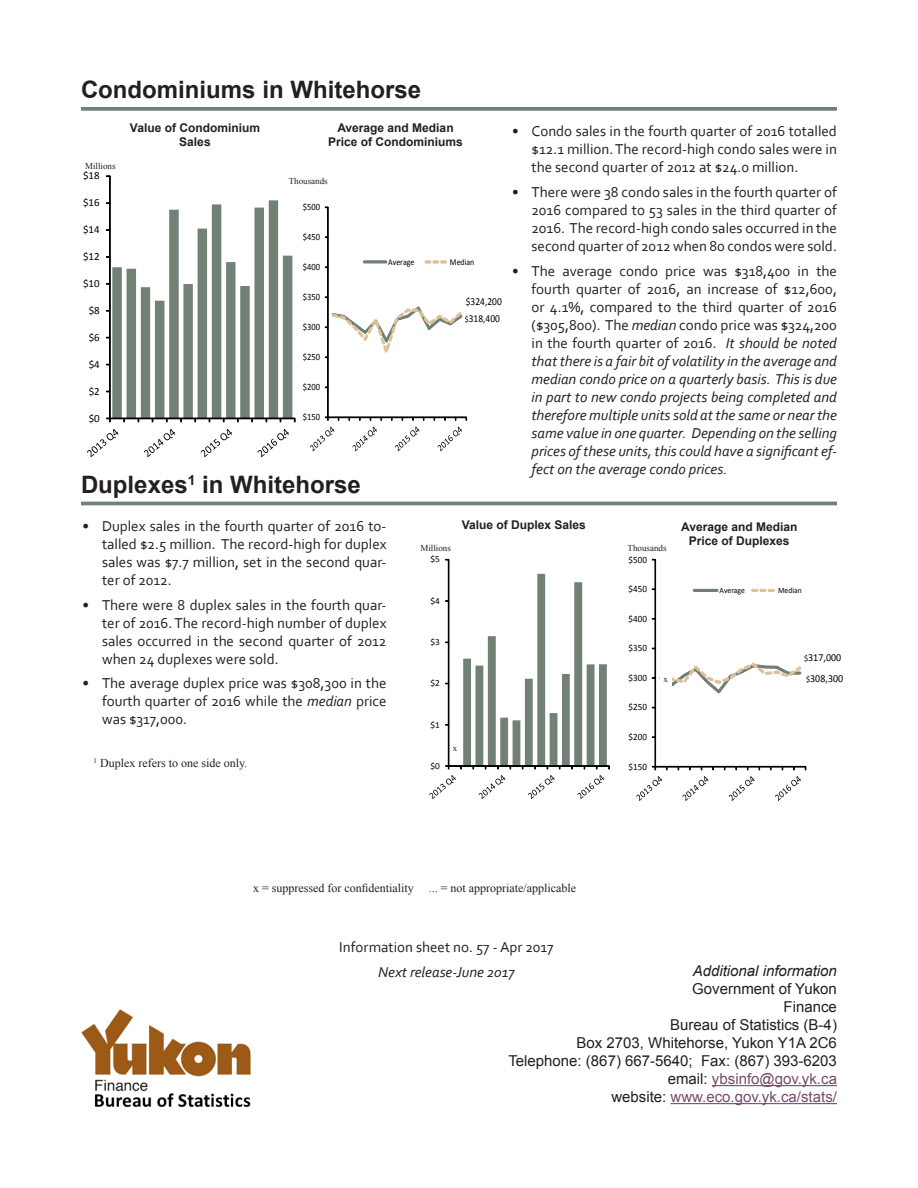
<style>
.page{position:relative;width:918px;height:1188px;background:#fff}
.page>*{position:absolute;margin:0;border:0;box-sizing:border-box;transform-origin:0 0}
.Section_Subhead1{font:700 24px "Arial";color:#231f20}
.Bulleted_List{font:15px/18px "Corbel";color:#231f20;text-align:justify}
.Bulleted_List-2{font:italic 15px/18px "Corbel";color:#231f20;text-align:justify}
.t1{font:15px "Arial";color:#231f20}
.t2{font:15px "Arial";color:#784a67}
.Body_Text{font:15px "Corbel";color:#231f20}
.t3{font:italic 15px "Arial";color:#231f20}
.Body_Text-2{font:italic 15px "Corbel";color:#231f20}
.Chart_and_Graph_2{font:700 12px/14.4px "Arial";color:#231f20;text-align:center}
.t4{font:12px "Times New Roman";color:#231f20}
.t5{font:10.95px "Calibri";letter-spacing:.01em;color:#000}
.t6{font:10.65px/20.2px "Calibri";letter-spacing:.005em;color:#000;scale:.93 1}
.t7{font:10.65px "Calibri";letter-spacing:.005em;color:#000;scale:.88 1}
.t8{font:9.6px "Calibri";letter-spacing:.005em;color:#000;scale:.93 1}
.t9{font:9.6px "Calibri";letter-spacing:.005em;color:#000;scale:.88 1}
.t10{font:9.3px "Calibri";color:#000}
.t11{font:9px "Times New Roman";color:#231f20}
.t12{font:8.85px "Calibri";letter-spacing:-.005em;color:#000;scale:.88 1}
.t13{font:8.1px "Calibri";color:#000;scale:.93 1}
.s1{font-size:8.7px}
.s2{font-style:normal}
.s3{font-style:italic}
.s4{color:#231f20}
</style>
<div class="page">
<div style="left:448px;top:560px;width:1px;height:206px;border:1px solid #000"></div>
<div style="left:449px;top:766px;width:160px;height:1px;border:1px solid #000"></div>
<svg style="left:461px;top:574px;width:149px;height:195px"></svg>
<svg style="left:429px;top:775px;width:27px;height:24px"></svg>
<svg style="left:479px;top:775px;width:26px;height:24px"></svg>
<svg style="left:528px;top:775px;width:27px;height:24px"></svg>
<svg style="left:577px;top:775px;width:27px;height:24px"></svg>
<div style="left:655px;top:560px;width:1px;height:207px;border:1px solid #000"></div>
<div style="left:655px;top:766px;width:151px;height:1px;border:1px solid #000"></div>
<svg style="left:652px;top:766px;width:4px;height:4px"></svg>
<svg style="left:652px;top:663px;width:149px;height:30px"></svg>
<svg style="left:636px;top:776px;width:26px;height:25px"></svg>
<svg style="left:683px;top:776px;width:25px;height:25px"></svg>
<svg style="left:729px;top:776px;width:26px;height:25px"></svg>
<svg style="left:775px;top:776px;width:26px;height:25px"></svg>
<div style="left:693px;top:589px;width:25px;height:3px;border:1px solid #6e7e73"></div>
<svg style="left:752px;top:589px;width:22px;height:3px"></svg>
<hr style="left:110px;top:176px;width:1px;height:242px;background:#000">
<div style="left:109px;top:176px;width:1px;height:242px;border:1px solid #000"></div>
<svg style="left:106px;top:200px;width:189px;height:222px"></svg>
<svg style="left:87px;top:429px;width:31px;height:28px"></svg>
<svg style="left:144px;top:429px;width:31px;height:28px"></svg>
<svg style="left:201px;top:429px;width:31px;height:28px"></svg>
<svg style="left:258px;top:429px;width:31px;height:28px"></svg>
<svg style="left:81px;top:107px;width:756px;height:4px;background:#7a897f"></svg>
<hr style="left:81px;top:502px;width:756px;height:3px;background:#718176">
<div style="left:660px;top:676px;width:11px;height:12px;background:#fff"></div>
<div style="left:328px;top:207px;width:1px;height:210px;border:1px solid #000"></div>
<div style="left:328px;top:417px;width:138px;height:1px;border:1px solid #000"></div>
<svg style="left:325px;top:307px;width:137px;height:51px"></svg>
<svg style="left:310px;top:427px;width:24px;height:24px"></svg>
<svg style="left:353px;top:427px;width:24px;height:24px"></svg>
<svg style="left:395px;top:427px;width:24px;height:24px"></svg>
<svg style="left:438px;top:427px;width:24px;height:24px"></svg>
<div style="left:363px;top:261px;width:24px;height:2px;border:1px solid #6e7e73"></div>
<svg style="left:425px;top:261px;width:22px;height:2px"></svg>
<img style="left:81px;top:1009px;width:170px;height:98px">
<hr style="left:712px;top:1085px;width:125px;height:1px;background:#784a67">
<hr style="left:671px;top:1103px;width:166px;height:1px;background:#784a67">
<p class="Section_Subhead1" style="left:81px;top:74px;width:342px">Condominiums in Whitehorse</p>
<p class="t11" style="left:85px;top:160px;width:32px">Millions</p>
<p class="t5" style="left:83px;top:169px;width:18px">$18</p>
<p class="t5" style="left:83px;top:196px;width:18px">$16</p>
<p class="t5" style="left:83px;top:223px;width:18px">$14</p>
<p class="t5" style="left:83px;top:250px;width:18px">$12</p>
<p class="t5" style="left:83px;top:276px;width:18px">$10</p>
<p class="t5" style="left:89px;top:303px;width:13px">$8</p>
<p class="t5" style="left:89px;top:330px;width:13px">$6</p>
<p class="t5" style="left:89px;top:357px;width:13px">$4</p>
<p class="t5" style="left:89px;top:384px;width:13px">$2</p>
<p class="t5" style="left:89px;top:411px;width:13px">$0</p>
<p class="Chart_and_Graph_2" style="left:130px;top:121px;width:132px">Value of Condominium<br>Sales</p>
<p class="Chart_and_Graph_2" style="left:328px;top:121px;width:136px">Average and Median<br>Price of Condominiums</p>
<p class="t11" style="left:289px;top:175px;width:40px">Thousands</p>
<p class="t9" style="left:303px;top:201px;width:21px">$500</p>
<p class="t9" style="left:303px;top:231px;width:21px">$450</p>
<p class="t9" style="left:303px;top:261px;width:21px">$400</p>
<p class="t9" style="left:303px;top:291px;width:21px">$350</p>
<p class="t9" style="left:303px;top:321px;width:21px">$300</p>
<p class="t9" style="left:303px;top:351px;width:21px">$250</p>
<p class="t9" style="left:303px;top:381px;width:21px">$200</p>
<p class="t9" style="left:303px;top:411px;width:21px">$150</p>
<p class="t12" style="left:388px;top:256px;width:31px">Average</p>
<p class="t12" style="left:450px;top:256px;width:29px">Median</p>
<p class="t7" style="left:466px;top:295px;width:42px">$324,200</p>
<p class="t7" style="left:465px;top:311px;width:41px"><span class="s1">$</span>318,400</p>
<p class="Section_Subhead1" style="left:81px;top:469px;width:281px">Duplexes<sup>1</sup> in Whitehorse</p>
<p class="Bulleted_List" style="left:532px;top:122px;width:307px;text-indent:-20px">• Condo sales in the fourth quarter of 2016 totalled $12.1 million. The record-high condo sales were in the second quarter of 2012 at $24.0 million.</p>
<p class="Bulleted_List" style="left:532px;top:183px;width:307px;text-indent:-20px">• There were 38 condo sales in the fourth quarter of 2016 compared to 53 sales in the third quarter of 2016. The record-high condo sales occurred in the second quarter of 2012 when 80 condos were sold.</p>
<p class="Bulleted_List-2" style="left:532px;top:261px;width:307px;text-indent:-20px"><span class="s2">• The average condo price was $318,400 in the fourth quarter of 2016, an increase of $12,600, or 4.1%, compared to the third quarter of 2016 ($305,800). The</span> median <span class="s2">condo price was $324,200 in the fourth quarter of 2016.</span> It should be noted that there is a fair bit of volatility in the average and median condo price on a quarterly basis. This is due in part to new condo projects being completed and therefore multiple units sold at the same or near the same value in one quarter. Depending on the selling prices of these units, this could have a significant ef&shy;fect on the average condo prices.</p>
<p class="Bulleted_List" style="left:102px;top:517px;width:286px;text-indent:-20px">• Duplex sales in the fourth quarter of 2016 to&shy;talled $2.5 million. The record-high for duplex sales was $7.7 million, set in the second quar&shy;ter of 2012.</p>
<p class="Bulleted_List" style="left:102px;top:595px;width:286px;text-indent:-20px">• There were 8 duplex sales in the fourth quar&shy;ter of 2016. The record-high number of duplex sales occurred in the second quarter of 2012 when 24 duplexes were sold.</p>
<p class="Bulleted_List" style="left:102px;top:674px;width:286px;text-indent:-20px">• The average duplex price was $308,300 in the fourth quarter of 2016 while the <span class="s3">median</span> price was $317,000.</p>
<p class="t4" style="left:94px;top:755px;width:155px"><sup>1</sup> Duplex refers to one side only.</p>
<p class="Chart_and_Graph_2" style="left:462px;top:517px;width:126px">Value of Duplex Sales</p>
<p class="t11" style="left:420px;top:542px;width:32px">Millions</p>
<p class="t11" style="left:628px;top:542px;width:40px">Thousands</p>
<p class="t10" style="left:431px;top:553px;width:11px">$5</p>
<p class="t10" style="left:431px;top:595px;width:11px">$4</p>
<p class="t10" style="left:431px;top:636px;width:11px">$3</p>
<p class="t10" style="left:431px;top:677px;width:11px">$2</p>
<p class="t10" style="left:431px;top:719px;width:11px">$1</p>
<p class="t10" style="left:431px;top:760px;width:11px">$0</p>
<p class="t11" style="left:453px;top:742px;width:6px">x</p>
<p class="t8" style="left:629px;top:553px;width:21px">$500</p>
<p class="t8" style="left:629px;top:583px;width:21px">$450</p>
<p class="t8" style="left:629px;top:612px;width:21px">$400</p>
<p class="t8" style="left:629px;top:642px;width:21px">$350</p>
<p class="t8" style="left:629px;top:672px;width:21px">$300</p>
<p class="t8" style="left:629px;top:701px;width:21px">$250</p>
<p class="t8" style="left:629px;top:731px;width:21px">$200</p>
<p class="t8" style="left:629px;top:760px;width:21px">$150</p>
<p class="t11" style="left:664px;top:673px;width:6px">x</p>
<p class="Chart_and_Graph_2" style="left:681px;top:520px;width:118px">Average and Median<br>Price of Duplexes</p>
<p class="t13" style="left:720px;top:585px;width:29px">Average</p>
<p class="t13" style="left:778px;top:585px;width:27px">Median</p>
<p class="t6" style="left:804px;top:648px;width:44px"><span class="s1">$</span>317,000 <span class="s1">$</span>308,300</p>
<p class="t4" style="left:253px;top:880px;width:162px">x = suppressed for confidentiality</p>
<p class="t4" style="left:429px;top:880px;width:149px">... = not appropriate/applicable</p>
<p class="Body_Text" style="left:339px;top:938px;width:216px">Information sheet no. 57 - Apr 2017</p>
<p class="Body_Text-2" style="left:378px;top:963px;width:138px">Next release-June 2017</p>
<p class="t3" style="left:693px;top:961px;width:146px">Additional information</p>
<p class="t1" style="left:692px;top:979px;width:146px">Government of Yukon</p>
<p class="t1" style="left:784px;top:997px;width:55px">Finance</p>
<p class="t1" style="left:670px;top:1015px;width:168px">Bureau of Statistics (B-4)</p>
<p class="t1" style="left:577px;top:1033px;width:262px">Box 2703, Whitehorse, Yukon Y1A 2C6</p>
<p class="t1" style="left:508px;top:1051px;width:330px">Telephone: (867) 667-5640; Fax: (867) 393-6203</p>
<p class="t2" style="left:668px;top:1069px;width:171px"><span class="s4">email:</span> ybsinfo@gov.yk.ca</p>
<p class="t2" style="left:611px;top:1087px;width:227px"><span class="s4">website:</span> www.eco.gov.yk.ca/stats/</p>
</div>
